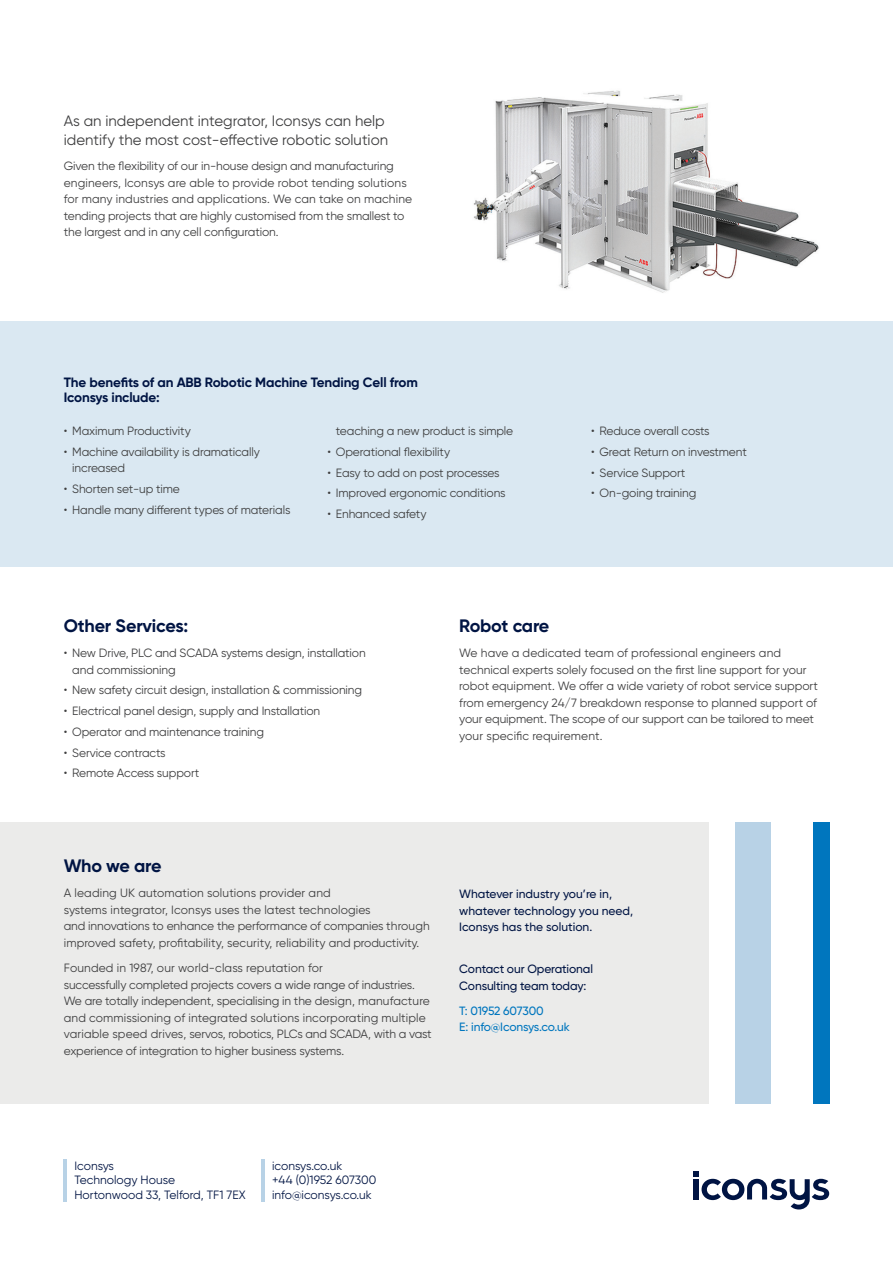
<style>
.page{position:relative;width:893px;height:1263px;background:#fff}
.page>*{position:absolute;margin:0;border:0;box-sizing:border-box;transform-origin:0 0}
.Subheader{font:700 18px "Gilroy";letter-spacing:-.01em;color:#001443}
.Intro_copy{font:15px/19.5px "Gilroy";color:#3e3e3f}
.Small_Subheader{font:700 13.5px/15px "Gilroy";letter-spacing:-.01em;color:#001443}
.Body{font:12px/16.5px "Gilroy";letter-spacing:-.01em;color:#3e3e3f}
.Body-2{font:12px/16.5px "Gilroy";letter-spacing:.01em;color:#3e3e3f}
.Subheader-2{font:500 12px/16.5px "Gilroy";letter-spacing:-.01em;color:#001443}
.t1{font:12px/14.4px "Gilroy";color:#001443}
.Subheader-3{font:500 12px/16.5px "Gilroy";letter-spacing:-.01em;color:#0076be}
</style>
<div class="page">
<div style="left:0;top:822px;width:708px;height:282px;background:#ebebea"></div>
<div style="left:813px;top:822px;width:16px;height:282px;background:#0076be"></div>
<div style="left:735px;top:822px;width:35px;height:282px;background:#b8d2e6"></div>
<svg style="left:693px;top:1171px;width:136px;height:38px"></svg>
<hr style="left:64px;top:1159px;width:3px;height:43px;background:#b8d2e6">
<hr style="left:261px;top:1159px;width:3px;height:43px;background:#b8d2e6">
<img style="left:473px;top:90px;width:346px;height:203px">
<div style="left:0;top:321px;width:893px;height:245px;background:#dae8f2"></div>
<p class="Intro_copy" style="left:64px;top:111px;width:326px">As an independent integrator, Iconsys can help identify the most cost-effective robotic solution</p>
<p class="Body" style="left:64px;top:158px;width:350px">Given the flexibility of our in-house design and manufacturing engineers, Iconsys are able to provide robot tending solutions for many industries and applications. We can take on machine tending projects that are highly customised from the smallest to the largest and in any cell configuration.</p>
<p class="Small_Subheader" style="left:64px;top:375px;width:356px">The benefits of an ABB Robotic Machine Tending Cell from<br>Iconsys include:</p>
<p class="Body" style="left:64px;top:423px;width:128px">• Maximum Productivity</p>
<p class="Body" style="left:72px;top:443px;width:189px;text-indent:-9px">• Machine availability is dramatically increased</p>
<p class="Body" style="left:64px;top:481px;width:118px">• Shorten set-up time</p>
<p class="Body" style="left:64px;top:501px;width:228px">• Handle many different types of materials</p>
<p class="Body" style="left:336px;top:423px;width:179px">teaching a new product is simple</p>
<p class="Body" style="left:327px;top:443px;width:124px">• Operational flexibility</p>
<p class="Body" style="left:327px;top:464px;width:174px">• Easy to add on post processes</p>
<p class="Body" style="left:327px;top:485px;width:180px">• Improved ergonomic conditions</p>
<p class="Body" style="left:327px;top:506px;width:101px">• Enhanced safety</p>
<p class="Body" style="left:591px;top:423px;width:120px">• Reduce overall costs</p>
<p class="Body" style="left:591px;top:443px;width:157px">• Great Return on investment</p>
<p class="Body" style="left:591px;top:464px;width:96px">• Service Support</p>
<p class="Body" style="left:591px;top:485px;width:107px">• On-going training</p>
<p class="Subheader" style="left:64px;top:614px;width:126px">Other Services:</p>
<p class="Body" style="left:72px;top:644px;width:295px;text-indent:-9px">• New Drive, PLC and SCADA systems design, installation and commissioning</p>
<p class="Body" style="left:64px;top:682px;width:300px">• New safety circuit design, installation &amp; commissioning</p>
<p class="Body" style="left:64px;top:702px;width:258px">• Electrical panel design, supply and Installation</p>
<p class="Body" style="left:64px;top:723px;width:202px">• Operator and maintenance training</p>
<p class="Body" style="left:64px;top:744px;width:103px">• Service contracts</p>
<p class="Body" style="left:64px;top:765px;width:137px">• Remote Access support</p>
<p class="Subheader" style="left:459px;top:614px;width:92px">Robot care</p>
<p class="Body" style="left:459px;top:644px;width:360px">We have a dedicated team of professional engineers and technical experts solely focused on the first line support for your robot equipment. We offer a wide variety of robot service support from emergency 24/7 breakdown response to planned support of your equipment. The scope of our support can be tailored to meet your specific requirement.</p>
<p class="Subheader" style="left:64px;top:855px;width:99px">Who we are</p>
<p class="Body-2" style="left:64px;top:885px;width:368px">A leading UK automation solutions provider and<br>systems integrator, Iconsys uses the latest technologies<br>and innovations to enhance the performance of companies through improved safety, profitability, security, reliability and productivity.</p>
<p class="Body" style="left:64px;top:959px;width:369px">Founded in 1987, our world-class reputation for<br>successfully completed projects covers a wide range of industries.<br>We are totally independent, specialising in the design, manufacture and commissioning of integrated solutions incorporating multiple variable speed drives, servos, robotics, PLCs and SCADA, with a vast experience of integration to higher business systems.</p>
<p class="Subheader-2" style="left:459px;top:885px;width:175px">Whatever industry you’re in, whatever technology you need,<br>Iconsys has the solution.</p>
<p class="Subheader-2" style="left:459px;top:961px;width:135px">Contact our Operational<br>Consulting team today:</p>
<p class="Subheader-3" style="left:459px;top:1002px;width:112px">T: 01952 607300<br>E: info@Iconsys.co.uk</p>
<p class="t1" style="left:74px;top:1158px;width:41px">Iconsys</p>
<p class="t1" style="left:74px;top:1173px;width:173px">Technology House<br>Hortonwood 33, Telford, TF1 7EX</p>
<p class="t1" style="left:272px;top:1158px;width:72px">iconsys.co.uk</p>
<p class="t1" style="left:272px;top:1173px;width:106px">+44 (0)1952 607300</p>
<p class="t1" style="left:272px;top:1187px;width:101px">info@iconsys.co.uk</p>
</div>
